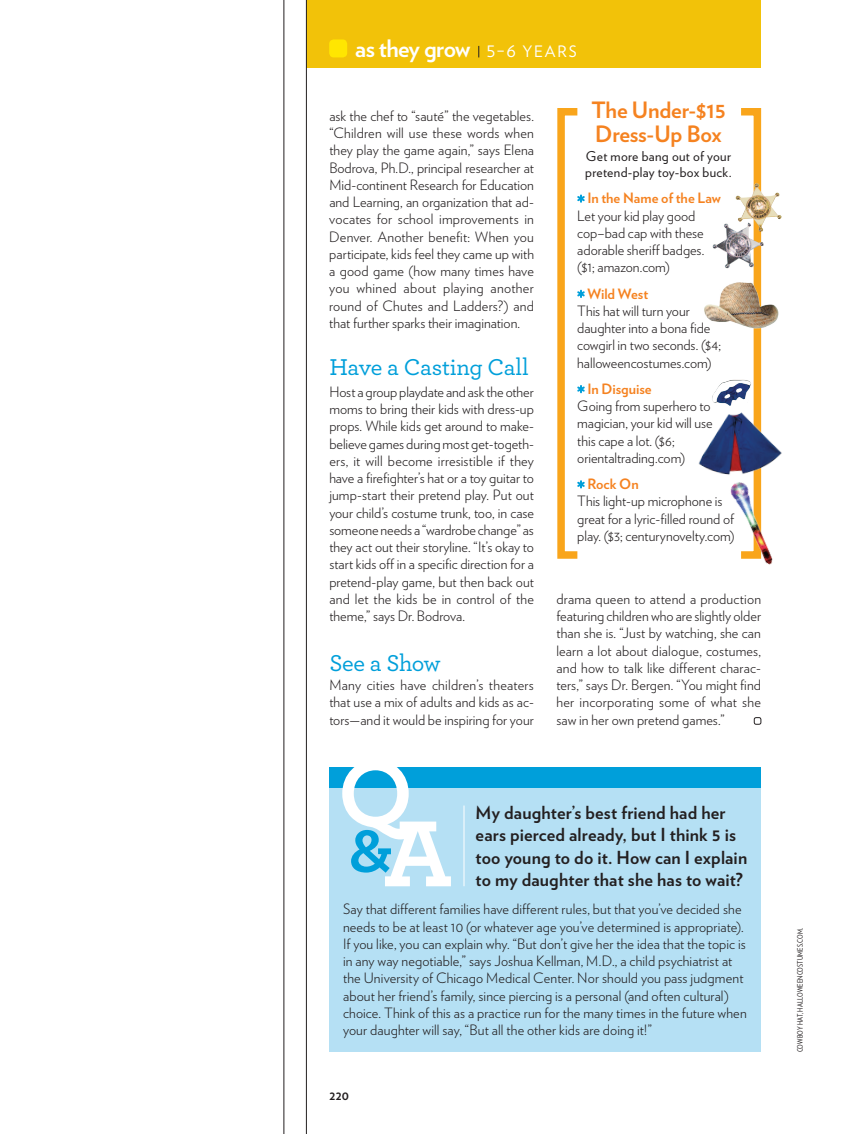
<style>
.page{position:relative;width:851px;height:1134px;background:#fff}
.page>*{position:absolute;margin:0;border:0;box-sizing:border-box;transform-origin:0 0}
.t1{font:700 98.4px "Archer";color:#fff}
.t2{font:700 64.8px "Archer";color:#009fda}
.t3{font:500 24px "Archer";letter-spacing:-.015em;color:#009fda}
.t4{font:700 24px "Verlag";letter-spacing:-.025em;color:#fff}
.t5{font:700 22.5px/24px "Verlag";letter-spacing:-.01em;color:#f58220}
.t6{font:700 18px/22.5px "Verlag";letter-spacing:.01em;color:#231f20}
.t7{font:300 14.25px/17.2px "Verlag";letter-spacing:.005em;color:#231f20}
.t8{font:700 14.25px "Verlag";letter-spacing:-.005em;color:#f58220}
.t9{font:13.5px/16.4px "Verlag";letter-spacing:.02em;color:#231f20}
.t10{font:700 12.75px "Verlag";color:#231f20}
.t11{font:7.5px "Verlag Condensed";letter-spacing:.02em;color:#231f20}
.s1{font-weight:400;font-size:15.75px}
.s2{font-size:98.4px;color:#fff}
</style>
<div class="page">
<div style="left:306px;top:0;width:454px;height:68px;background:#f2c209"></div>
<div style="left:329px;top:39px;width:18px;height:18px;background:#ffe601;border-radius:4px"></div>
<hr style="left:306px;top:0;width:1px;height:1134px;background:#231f20">
<hr style="left:283px;top:0;width:1px;height:1134px;background:#231f20">
<div style="left:329px;top:787px;width:432px;height:265px;background:#b5e0f4"></div>
<div style="left:329px;top:767px;width:432px;height:21px;background:#009fda"></div>
<div style="left:754px;top:717px;width:7px;height:8px;border:1px solid #231f20;border-radius:2px"></div>
<hr style="left:463px;top:806px;width:1px;height:80px;background:#fff">
<svg style="left:581px;top:195px;width:3px;height:8px"></svg>
<svg style="left:581px;top:290px;width:3px;height:8px"></svg>
<svg style="left:581px;top:385px;width:3px;height:8px"></svg>
<svg style="left:581px;top:480px;width:3px;height:9px"></svg>
<div style="left:557px;top:108px;width:24px;height:451px;border:8px solid #f9a51b"></div>
<div style="left:737px;top:108px;width:24px;height:451px;border:8px solid #f9a51b"></div>
<img style="left:704px;top:279px;width:75px;height:54px">
<img style="left:730px;top:491px;width:43px;height:74px">
<img style="left:698px;top:402px;width:84px;height:89px">
<img style="left:702px;top:367px;width:57px;height:47px">
<img style="left:712px;top:223px;width:52px;height:56px">
<img style="left:733px;top:173px;width:49px;height:59px">
<h3 class="t4" style="left:355px;top:30px;width:223px">as they grow <span class="s1">5–6 YE A R S</span></h3>
<p class="t7" style="left:329px;top:106px;width:206px;text-align:justify">ask the chef to “sauté” the vegetables. “Children will use these words when they play the game again,” says Elena Bodrova, Ph.D., principal researcher at Mid-continent Research for Education and Learning, an organization that ad&shy;vocates for school improvements in Denver. Another benefit: When you participate, kids feel they came up with a good game (how many times have you whined about playing another round of Chutes and Ladders?) and that further sparks their imagination.</p>
<h3 class="t3" style="left:329px;top:350px;width:201px">Have a Casting Call</h3>
<p class="t7" style="left:329px;top:382px;width:206px;text-align:justify">H ost a group playdate and ask the other moms to bring their kids with dress-up props. While kids get around to make&shy;believe games during most get-togeth&shy;ers, it will become irresistible if they have a firefighter’s hat or a toy guitar to jump-start their pretend play. Put out your child’s costume trunk, too, in case someone needs a “wardrobe change” as they act out their storyline. “It’s okay to start kids off in a specific direction for a pretend-play game, but then back out and let the kids be in control of the theme,” says Dr. Bodrova.</p>
<h3 class="t3" style="left:329px;top:646px;width:113px">See a Show</h3>
<p class="t7" style="left:329px;top:675px;width:206px;text-align:justify">Many cities have children’s theaters that use a mix of adults and kids as ac&shy;tors—and it would be inspiring for your</p>
<h3 class="t5" style="left:591px;top:97px;width:136px">The Under-$15<br>Dress-Up Box</h3>
<p class="t9" style="left:585px;top:147px;width:148px">Get more bang out of your pretend-play toy-box buck.</p>
<p class="t8" style="left:587px;top:187px;width:135px">In the Name of the Law</p>
<p class="t7" style="left:577px;top:206px;width:129px">Let your kid play good cop–bad cap with these adorable sheriff badges. ($1; amazon.com)</p>
<p class="t8" style="left:587px;top:282px;width:62px">Wild West</p>
<p class="t7" style="left:577px;top:301px;width:145px">This hat will turn your daughter into a bona fide cowgirl in two seconds. ($4; halloweencostumes.com)</p>
<p class="t8" style="left:587px;top:378px;width:66px">In Disguise</p>
<p class="t7" style="left:577px;top:397px;width:137px">Going from superhero to magician, your kid will use this cape a lot. ($6; orientaltrading.com)</p>
<p class="t8" style="left:587px;top:473px;width:53px">Rock On</p>
<p class="t7" style="left:577px;top:492px;width:159px">This light-up microphone is great for a lyric-filled round of play. ($3; centurynovelty.com)</p>
<p class="t7" style="left:556px;top:589px;width:206px;text-align:justify">drama queen to attend a production featuring children who are slightly older than she is. “Just by watching, she can learn a lot about dialogue, costumes, and how to talk like different charac&shy;ters,” says Dr. Bergen. “You might find her incorporating some of what she saw in her own pretend games.”</p>
<h1 class="t1" style="left:338px;top:715px;width:77px">Q</h1>
<h2 class="t2" style="left:349px;top:799px;width:105px">&amp;<span class="s2">A</span></h2>
<p class="t6" style="left:475px;top:800px;width:273px">My daughter’s best friend had her ears pierced already, but I think 5 is too young to do it. How can I explain to my daughter that she has to wait?</p>
<p class="t7" style="left:343px;top:900px;width:405px">Say that different families have different rules, but that you’ve decided she needs to be at least 10 (or whatever age you’ve determined is appropriate).<br>If you like, you can explain why. “But don’t give her the idea that the topic is in any way negotiable,” says Joshua Kellman, M.D., a child psychiatrist at the University of Chicago Medical Center. Nor should you pass judgment about her friend’s family, since piercing is a personal (and often cultural) choice. Think of this as a practice run for the many times in the future when your daughter will say, “But all the other kids are doing it!”</p>
<p class="t10" style="left:329px;top:1086px;width:21px">220</p>
<p class="t11" style="left:795px;top:1052px;width:126px;rotate:-90deg">Cowboy hat, HalloweenCostumes.com.</p>
</div>
